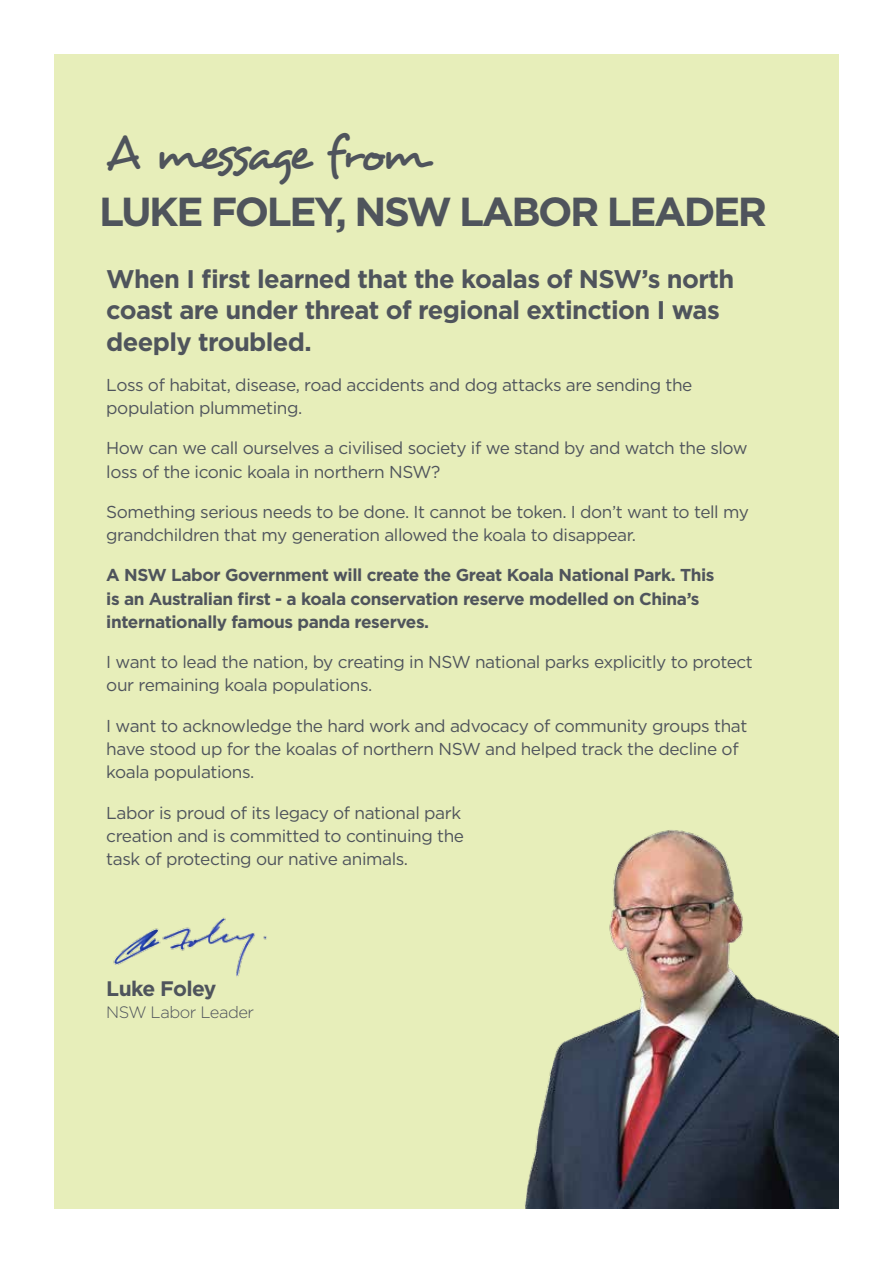
<style>
.page{position:relative;width:893px;height:1263px;background:#fff}
.page>*{position:absolute;margin:0;border:0;box-sizing:border-box;transform-origin:0 0}
.t1{font:48px "Desyrel";letter-spacing:-.08em;color:#4f545c}
.t2{font:700 40.5px "Gotham";letter-spacing:-.06em;color:#4f545c}
.t3{font:700 25.5px/31.5px "Gotham";letter-spacing:-.025em;color:#4f545c}
.t4{font:700 21px "Gotham";letter-spacing:-.04em;color:#4f545c}
.t5{font:17.25px/23.2px "Gotham";letter-spacing:-.025em;color:#4f545c}
.t6{font:700 17.25px/23.2px "Gotham";letter-spacing:-.025em;color:#4f545c}
.t7{font:300 16.5px "Gotham";letter-spacing:-.03em;color:#4f545c}
</style>
<div class="page">
<div style="left:54px;top:54px;width:785px;height:1155px;background:#e7eeba"></div>
<img style="left:113px;top:917px;width:154px;height:60px">
<img style="left:525px;top:830px;width:314px;height:378px">
<h1 class="t1" style="left:106px;top:124px;width:322px">A message from</h1>
<h2 class="t2" style="left:99px;top:185px;width:288px">Luke Foley, nsw</h2>
<h2 class="t2" style="left:459px;top:185px;width:309px">labor leader</h2>
<h3 class="t3" style="left:106px;top:263px;width:629px">When I first learned that the koalas of NSW’s north coast are under threat of regional extinction I was deeply troubled.</h3>
<p class="t5" style="left:106px;top:373px;width:588px">Loss of habitat, disease, road accidents and dog attacks are sending the population plummeting.</p>
<p class="t5" style="left:106px;top:436px;width:643px">How can we call ourselves a civilised society if we stand by and watch the slow loss of the iconic koala in northern NSW?</p>
<p class="t5" style="left:106px;top:500px;width:644px">Something serious needs to be done. It cannot be token. I don’t want to tell my grandchildren that my generation allowed the koala to disappear.</p>
<p class="t6" style="left:106px;top:564px;width:610px">A NSW Labor Government will create the Great Koala National Park. This is an Australian first - a koala conservation reserve modelled on China’s internationally famous panda reserves.</p>
<p class="t5" style="left:106px;top:650px;width:648px">I want to lead the nation, by creating in NSW national parks explicitly to protect our remaining koala populations.</p>
<p class="t5" style="left:106px;top:714px;width:642px">I want to acknowledge the hard work and advocacy of community groups that have stood up for the koalas of northern NSW and helped track the decline of koala populations.</p>
<p class="t5" style="left:106px;top:800px;width:359px">Labor is proud of its legacy of national park creation and is committed to continuing the task of protecting our native animals.</p>
<p class="t4" style="left:106px;top:974px;width:112px">Luke Foley</p>
<p class="t7" style="left:106px;top:1001px;width:149px">NSW Labor Leader</p>
</div>
